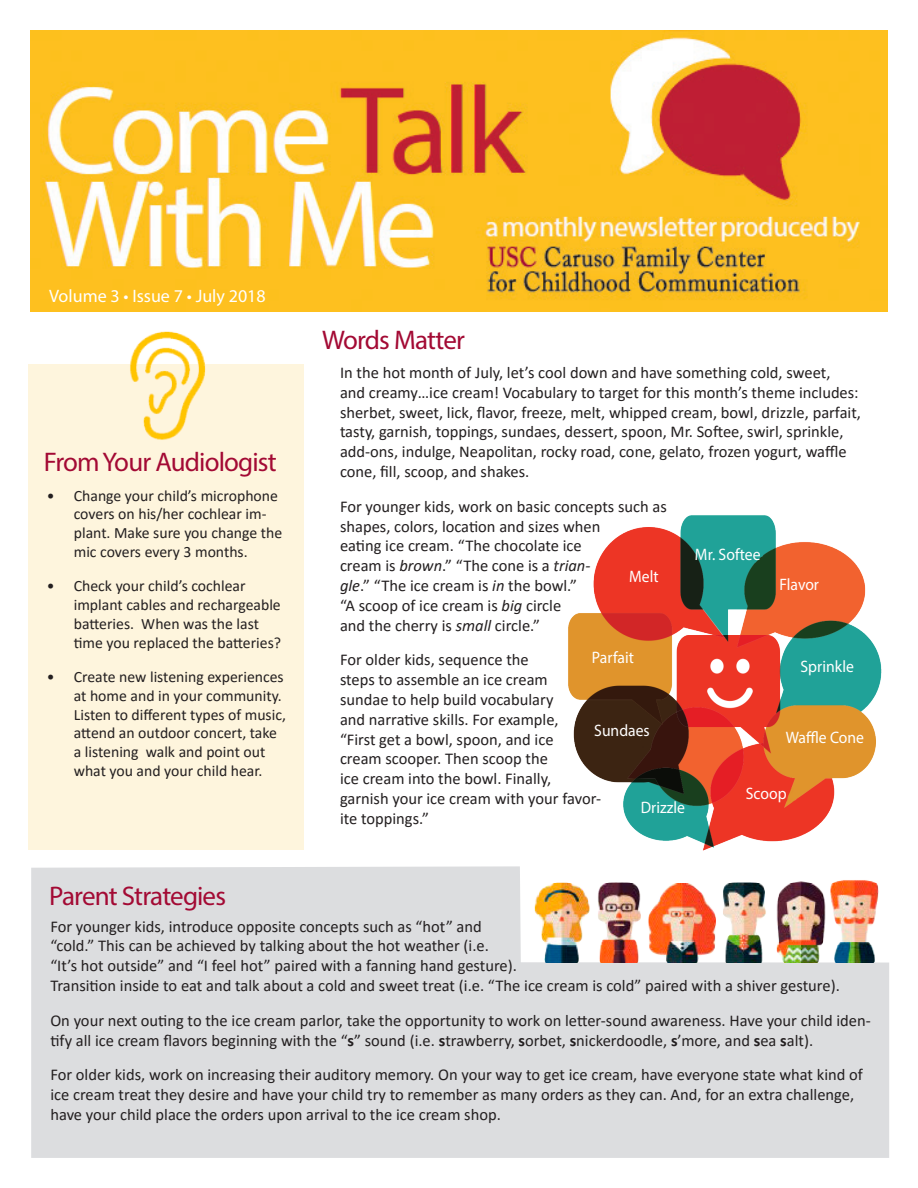
<style>
.page{position:relative;width:918px;height:1188px;background:#fff}
.page>*{position:absolute;margin:0;border:0;box-sizing:border-box;transform-origin:0 0}
.Story_Headlines{font:27px "Myriad Pro";letter-spacing:-.03em;color:#a30a34}
.t1{font:18px "Myriad Pro";color:#fff}
.t2{font:16.65px "Myriad Pro";color:#fff;scale:.94 1}
.t3{font:16.5px/19.8px "Calibri";color:#231f20}
.t4{font:15.75px/18.9px "Calibri";color:#231f20}
.s1{font-style:italic}
.s2{font-weight:700}
</style>
<div class="page">
<div style="left:31px;top:866px;width:858px;height:292px;background:#dcdddf"></div>
<img style="left:30px;top:30px;width:858px;height:281px">
<div style="left:29px;top:364px;width:275px;height:486px;background:#fef5dd"></div>
<img style="left:130px;top:331px;width:76px;height:109px">
<img style="left:520px;top:871px;width:366px;height:97px">
<img style="left:568px;top:515px;width:314px;height:336px">
<p class="t1" style="left:49px;top:285px;width:218px">Volume 3 • Issue 7 • July 2018</p>
<p class="Story_Headlines" style="left:44px;top:445px;width:234px">From Your Audiologist</p>
<p class="t4" style="left:74px;top:485px;width:210px;text-indent:-27px">• Change your child’s microphone covers on his/her cochlear im&shy;plant. Make sure you change the mic covers every 3 months.</p>
<p class="t4" style="left:74px;top:576px;width:209px;text-indent:-27px">• Check your child’s cochlear implant cables and rechargeable batteries. When was the last time you replaced the batteries?</p>
<p class="t4" style="left:74px;top:667px;width:214px;text-indent:-27px">• Create new listening experiences at home and in your community.<br>Listen to different types of music, attend an outdoor concert, take a listening walk and point out what you and your child hear.</p>
<p class="Story_Headlines" style="left:49px;top:879px;width:178px">Parent Strategies</p>
<p class="Story_Headlines" style="left:322px;top:324px;width:144px">Words Matter</p>
<p class="t3" style="left:340px;top:362px;width:523px">In the hot month of July, let’s cool down and have something cold, sweet,<br>and creamy…ice cream! Vocabulary to target for this month’s theme includes: sherbet, sweet, lick, flavor, freeze, melt, whipped cream, bowl, drizzle, parfait, tasty, garnish, toppings, sundaes, dessert, spoon, Mr. Softee, swirl, sprinkle, add-ons, indulge, Neapolitan, rocky road, cone, gelato, frozen yogurt, waffle cone, fill, scoop, and shakes.</p>
<p class="t3" style="left:340px;top:496px;width:328px">For younger kids, work on basic concepts such as shapes, colors, location and sizes when<br>eating ice cream. “The chocolate ice<br>cream is <span class="s1">brown</span>.” “The cone is a <span class="s1">trian-<br>gle</span>.” “The ice cream is <span class="s1">in</span> the bowl.”<br>“A scoop of ice cream is <span class="s1">big</span> circle<br>and the cherry is <span class="s1">small</span> circle.”</p>
<p class="t3" style="left:340px;top:650px;width:263px">For older kids, sequence the<br>steps to assemble an ice cream<br>sundae to help build vocabulary<br>and narrative skills. For example,<br>“First get a bowl, spoon, and ice<br>cream scooper. Then scoop the<br>ice cream into the bowl. Finally, garnish your ice cream with your favor&shy;ite toppings.”</p>
<p class="t2" style="left:695px;top:544px;width:71px">Mr. Softee</p>
<p class="t2" style="left:629px;top:567px;width:33px">Melt</p>
<p class="t2" style="left:780px;top:574px;width:44px">Flavor</p>
<p class="t2" style="left:592px;top:647px;width:46px">Parfait</p>
<p class="t2" style="left:801px;top:656px;width:58px">Sprinkle</p>
<p class="t2" style="left:594px;top:720px;width:61px">Sundaes</p>
<p class="t2" style="left:786px;top:727px;width:85px">Waffle Cone</p>
<p class="t2" style="left:746px;top:783px;width:45px">Scoop</p>
<p class="t2" style="left:641px;top:798px;width:49px">Drizzle</p>
<p class="t3" style="left:50px;top:916px;width:791px">For younger kids, introduce opposite concepts such as “hot” and<br>“cold.” This can be achieved by talking about the hot weather (i.e.<br>“It’s hot outside” and “I feel hot” paired with a fanning hand gesture).<br>Transition inside to eat and talk about a cold and sweet treat (i.e. “The ice cream is cold” paired with a shiver gesture).</p>
<p class="t3" style="left:50px;top:1010px;width:822px">On your next outing to the ice cream parlor, take the opportunity to work on letter-sound awareness. Have your child iden&shy;tify all ice cream flavors beginning with the “<span class="s2">s</span>” sound (i.e. <span class="s2">s</span>trawberry, <span class="s2">s</span>orbet, <span class="s2">s</span>nickerdoodle, <span class="s2">s</span>’more, and <span class="s2">s</span>ea <span class="s2">s</span>alt).</p>
<p class="t3" style="left:50px;top:1065px;width:814px">For older kids, work on increasing their auditory memory. On your way to get ice cream, have everyone state what kind of ice cream treat they desire and have your child try to remember as many orders as they can. And, for an extra challenge, have your child place the orders upon arrival to the ice cream shop.</p>
</div>
